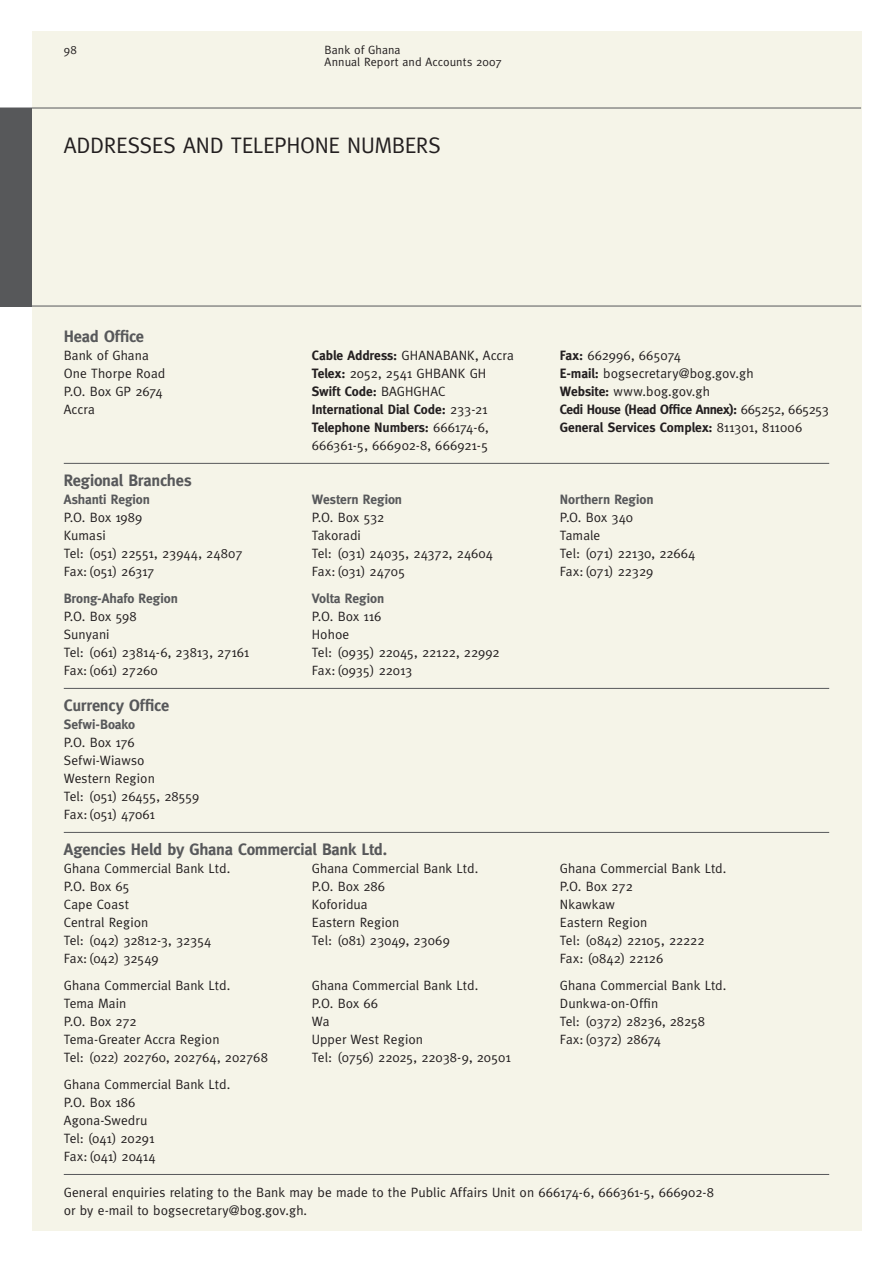
<style>
.page{position:relative;width:893px;height:1263px;background:#fff}
.page>*{position:absolute;margin:0;border:0;box-sizing:border-box;transform-origin:0 0}
.t1{font:22.5px "Meta";letter-spacing:-.015em;color:#231f20}
.t2{font:700 16.5px "Meta";letter-spacing:-.015em;color:#57585a}
.t3{font:13.5px/18px "Meta";color:#231f20}
.t4{font:700 13.5px "Meta";letter-spacing:-.01em;color:#231f20}
.t5{font:700 13.5px "Meta";letter-spacing:-.005em;color:#57585a}
.t6{font:700 13.5px "Meta";letter-spacing:-.035em;color:#231f20}
.t7{font:12px/12px "Meta";letter-spacing:.01em;color:#231f20}
.s1{font-weight:700}
.s2{font-weight:400}
.s3{font-weight:700;color:#57585a}
</style>
<div class="page">
<div style="left:32px;top:32px;width:829px;height:1199px;background:#f5f4e8"></div>
<hr style="left:0;top:306px;width:861px;height:1px;background:#57585a">
<hr style="left:0;top:108px;width:861px;height:1px;background:#57585a">
<div style="left:0;top:108px;width:32px;height:198px;background:#57585a"></div>
<hr style="left:64px;top:463px;width:765px;height:1px;background:#57585a">
<hr style="left:64px;top:688px;width:765px;height:1px;background:#57585a">
<hr style="left:64px;top:832px;width:765px;height:1px;background:#57585a">
<hr style="left:64px;top:1174px;width:765px;height:1px;background:#57585a">
<p class="t7" style="left:64px;top:45px;width:15px">98</p>
<p class="t7" style="left:325px;top:45px;width:179px">Bank of Ghana<br>Annual Report and Accounts 2007</p>
<p class="t1" style="left:64px;top:136px;width:379px">ADDRESSES AND TELEPHONE NUMBERS</p>
<p class="t2" style="left:64px;top:330px;width:82px">Head Office</p>
<p class="t3" style="left:64px;top:347px;width:86px">Bank of Ghana</p>
<p class="t3" style="left:312px;top:347px;width:204px"><span class="s1">Cable Address:</span> GHANABANK, Accra</p>
<p class="t3" style="left:560px;top:347px;width:123px"><span class="s1">Fax:</span> 662996, 665074</p>
<p class="t3" style="left:64px;top:365px;width:103px">One Thorpe Road</p>
<p class="t3" style="left:312px;top:365px;width:176px"><span class="s1">Telex:</span> 2052, 2541 GHBANK GH</p>
<p class="t3" style="left:560px;top:365px;width:195px"><span class="s1">E-mail:</span> bogsecretary@bog.gov.gh</p>
<p class="t3" style="left:64px;top:383px;width:101px">P.O. Box GP 2674</p>
<p class="t4" style="left:312px;top:386px;width:135px">Swift Code: <span class="s2">BAGHGHAC</span></p>
<p class="t3" style="left:560px;top:383px;width:152px"><span class="s1">Website:</span> www.bog.gov.gh</p>
<p class="t3" style="left:64px;top:401px;width:33px">Accra</p>
<p class="t4" style="left:312px;top:404px;width:177px">International Dial Code: <span class="s2">233-21</span></p>
<p class="t6" style="left:560px;top:404px;width:270px">Cedi House (Head Office Annex): <span class="s2">665252, 665253</span></p>
<p class="t4" style="left:312px;top:422px;width:178px">Telephone Numbers: <span class="s2">666174-6,</span></p>
<p class="t4" style="left:560px;top:422px;width:244px">General Services Complex: <span class="s2">811301, 811006</span></p>
<p class="t3" style="left:312px;top:437px;width:178px">666361-5, 666902-8, 666921-5</p>
<p class="t2" style="left:64px;top:474px;width:129px">Regional Branches</p>
<p class="t5" style="left:64px;top:494px;width:88px">Ashanti Region</p>
<p class="t5" style="left:312px;top:494px;width:92px">Western Region</p>
<p class="t5" style="left:560px;top:494px;width:95px">Northern Region</p>
<p class="t3" style="left:64px;top:509px;width:80px">P.O. Box 1989</p>
<p class="t3" style="left:312px;top:509px;width:74px">P.O. Box 532</p>
<p class="t3" style="left:560px;top:509px;width:75px">P.O. Box 340</p>
<p class="t3" style="left:64px;top:527px;width:44px">Kumasi</p>
<p class="t3" style="left:312px;top:527px;width:51px">Takoradi</p>
<p class="t3" style="left:560px;top:527px;width:42px">Tamale</p>
<p class="t3" style="left:64px;top:545px;width:180px">Tel: (051) 22551, 23944, 24807</p>
<p class="t3" style="left:312px;top:545px;width:183px">Tel: (031) 24035, 24372, 24604</p>
<p class="t3" style="left:560px;top:545px;width:137px">Tel: (071) 22130, 22664</p>
<p class="t3" style="left:64px;top:563px;width:92px">Fax: (051) 26317</p>
<p class="t3" style="left:312px;top:563px;width:95px">Fax: (031) 24705</p>
<p class="t3" style="left:560px;top:563px;width:95px">Fax: (071) 22329</p>
<p class="t5" style="left:64px;top:593px;width:116px">Brong-Ahafo Region</p>
<p class="t5" style="left:312px;top:593px;width:74px">Volta Region</p>
<p class="t3" style="left:64px;top:608px;width:74px">P.O. Box 598</p>
<p class="t3" style="left:312px;top:608px;width:71px">P.O. Box 116</p>
<p class="t3" style="left:64px;top:626px;width:47px">Sunyani</p>
<p class="t3" style="left:312px;top:626px;width:39px">Hohoe</p>
<p class="t3" style="left:64px;top:644px;width:187px">Tel: (061) 23814-6, 23813, 27161</p>
<p class="t3" style="left:312px;top:644px;width:189px">Tel: (0935) 22045, 22122, 22992</p>
<p class="t3" style="left:64px;top:662px;width:96px">Fax: (061) 27260</p>
<p class="t3" style="left:312px;top:662px;width:102px">Fax: (0935) 22013</p>
<p class="t2" style="left:64px;top:699px;width:107px">Currency Office</p>
<p class="t3" style="left:64px;top:716px;width:137px"><span class="s3">Sefwi-Boako<br></span>P.O. Box 176<br>Sefwi-Wiawso<br>Western Region<br>Tel: (051) 26455, 28559<br>Fax: (051) 47061</p>
<p class="t2" style="left:64px;top:843px;width:325px">Agencies Held by Ghana Commercial Bank Ltd.</p>
<p class="t3" style="left:64px;top:860px;width:168px">Ghana Commercial Bank Ltd.</p>
<p class="t3" style="left:312px;top:860px;width:168px">Ghana Commercial Bank Ltd.</p>
<p class="t3" style="left:560px;top:860px;width:168px">Ghana Commercial Bank Ltd.</p>
<p class="t3" style="left:64px;top:878px;width:67px">P.O. Box 65</p>
<p class="t3" style="left:312px;top:878px;width:75px">P.O. Box 286</p>
<p class="t3" style="left:560px;top:878px;width:75px">P.O. Box 272</p>
<p class="t3" style="left:64px;top:896px;width:67px">Cape Coast</p>
<p class="t3" style="left:312px;top:896px;width:57px">Koforidua</p>
<p class="t3" style="left:560px;top:896px;width:57px">Nkawkaw</p>
<p class="t3" style="left:64px;top:914px;width:86px">Central Region</p>
<p class="t3" style="left:312px;top:914px;width:89px">Eastern Region</p>
<p class="t3" style="left:560px;top:914px;width:89px">Eastern Region</p>
<p class="t3" style="left:64px;top:932px;width:149px">Tel: (042) 32812-3, 32354</p>
<p class="t3" style="left:312px;top:932px;width:140px">Tel: (081) 23049, 23069</p>
<p class="t3" style="left:560px;top:932px;width:146px">Tel: (0842) 22105, 22222</p>
<p class="t3" style="left:64px;top:950px;width:96px">Fax: (042) 32549</p>
<p class="t3" style="left:560px;top:950px;width:105px">Fax: (0842) 22126</p>
<p class="t3" style="left:64px;top:977px;width:168px">Ghana Commercial Bank Ltd.</p>
<p class="t3" style="left:312px;top:977px;width:168px">Ghana Commercial Bank Ltd.</p>
<p class="t3" style="left:560px;top:977px;width:168px">Ghana Commercial Bank Ltd.</p>
<p class="t3" style="left:64px;top:995px;width:64px">Tema Main</p>
<p class="t3" style="left:312px;top:995px;width:68px">P.O. Box 66</p>
<p class="t3" style="left:560px;top:995px;width:100px">Dunkwa-on-Offin</p>
<p class="t3" style="left:64px;top:1013px;width:75px">P.O. Box 272</p>
<p class="t3" style="left:312px;top:1013px;width:19px">Wa</p>
<p class="t3" style="left:560px;top:1013px;width:147px">Tel: (0372) 28236, 28258</p>
<p class="t3" style="left:64px;top:1031px;width:157px">Tema-Greater Accra Region</p>
<p class="t3" style="left:312px;top:1031px;width:113px">Upper West Region</p>
<p class="t3" style="left:560px;top:1031px;width:103px">Fax: (0372) 28674</p>
<p class="t3" style="left:64px;top:1049px;width:206px">Tel: (022) 202760, 202764, 202768</p>
<p class="t3" style="left:312px;top:1049px;width:200px">Tel: (0756) 22025, 22038-9, 20501</p>
<p class="t3" style="left:64px;top:1076px;width:168px">Ghana Commercial Bank Ltd.<br>P.O. Box 186<br>Agona-Swedru<br>Tel: (041) 20291<br>Fax: (041) 20414</p>
<p class="t3" style="left:64px;top:1184px;width:652px">General enquiries relating to the Bank may be made to the Public Affairs Unit on 666174-6, 666361-5, 666902-8 or by e-mail to bogsecretary@bog.gov.gh.</p>
</div>
